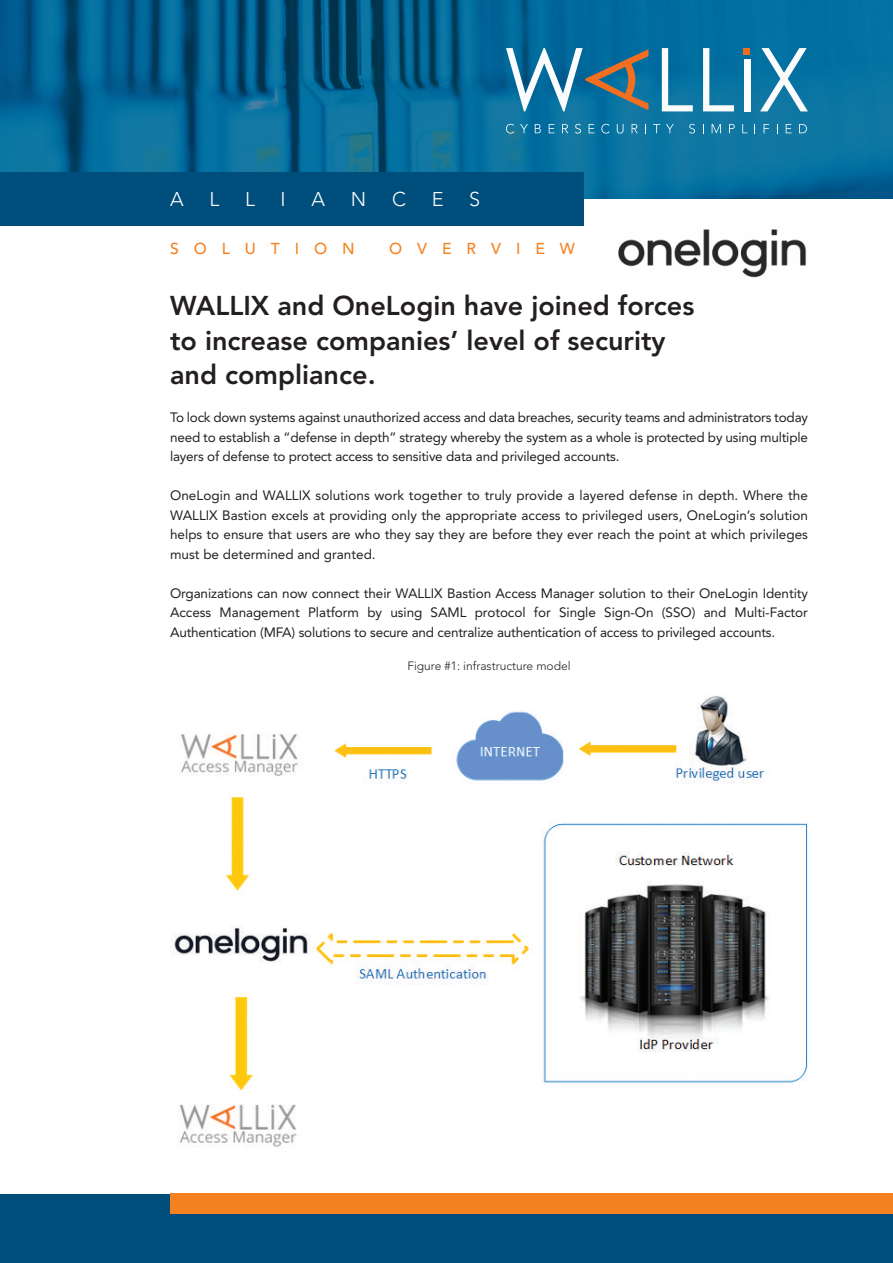
<style>
.page{position:relative;width:893px;height:1263px;background:#fff}
.page>*{position:absolute;margin:0;border:0;box-sizing:border-box;transform-origin:0 0}
.t1{font:800 27px/34.5px "Avenir";color:#231f20}
.t2{font:300 19.8px "Avenir";color:#fff}
.t3{font:500 15.75px "Avenir";letter-spacing:.95em;color:#f58220}
.t4{font:13.5px/19.5px "Avenir";letter-spacing:-.015em;color:#231f20;text-align:justify}
.t5{font:300 12px "Avenir";color:#231f20}
</style>
<div class="page">
<img style="left:0;top:0;width:893px;height:199px">
<div style="left:0;top:1099px;width:893px;height:164px;background:#004e7b"></div>
<div style="left:0;top:199px;width:893px;height:994px;background:#fff"></div>
<img style="left:618px;top:229px;width:189px;height:49px">
<div style="left:0;top:172px;width:584px;height:54px;background:#004e7b"></div>
<div style="left:170px;top:1193px;width:723px;height:21px;background:#f58220"></div>
<img style="left:171px;top:695px;width:637px;height:454px">
<svg style="left:506px;top:48px;width:142px;height:63px;background:#43819d"></svg>
<svg style="left:662px;top:48px;width:31px;height:63px"></svg>
<svg style="left:703px;top:48px;width:31px;height:63px"></svg>
<div style="left:744px;top:59px;width:6px;height:52px;background:#fcfcfc"></div>
<svg style="left:760px;top:48px;width:48px;height:63px"></svg>
<div style="left:744px;top:48px;width:6px;height:7px;background:#f16d21"></div>
<svg style="left:506px;top:124px;width:8px;height:10px"></svg>
<svg style="left:520px;top:124px;width:8px;height:9px"></svg>
<svg style="left:535px;top:124px;width:6px;height:9px"></svg>
<svg style="left:549px;top:124px;width:6px;height:9px"></svg>
<svg style="left:562px;top:124px;width:6px;height:9px"></svg>
<svg style="left:575px;top:124px;width:6px;height:10px"></svg>
<svg style="left:589px;top:124px;width:5px;height:9px"></svg>
<svg style="left:601px;top:124px;width:9px;height:10px"></svg>
<svg style="left:617px;top:124px;width:6px;height:10px"></svg>
<svg style="left:632px;top:124px;width:6px;height:9px"></svg>
<svg style="left:653px;top:124px;width:7px;height:9px"></svg>
<svg style="left:666px;top:124px;width:8px;height:9px"></svg>
<svg style="left:689px;top:124px;width:6px;height:10px"></svg>
<svg style="left:712px;top:124px;width:9px;height:9px"></svg>
<svg style="left:729px;top:124px;width:6px;height:9px"></svg>
<svg style="left:742px;top:124px;width:5px;height:9px"></svg>
<svg style="left:764px;top:124px;width:5px;height:9px"></svg>
<svg style="left:786px;top:124px;width:5px;height:9px"></svg>
<svg style="left:799px;top:124px;width:8px;height:9px"></svg>
<h2 class="t2" style="left:170px;top:187px;width:15px">A</h2>
<h2 class="t2" style="left:209px;top:187px;width:11px">L</h2>
<h2 class="t2" style="left:245px;top:187px;width:11px">L</h2>
<h2 class="t2" style="left:281px;top:187px;width:7px">I</h2>
<h2 class="t2" style="left:312px;top:187px;width:15px">A</h2>
<h2 class="t2" style="left:351px;top:187px;width:17px">N</h2>
<h2 class="t2" style="left:392px;top:187px;width:15px">C</h2>
<h2 class="t2" style="left:432px;top:187px;width:13px">E</h2>
<h2 class="t2" style="left:469px;top:187px;width:13px">S</h2>
<p class="t3" style="left:170px;top:235px;width:186px">SOLUTION</p>
<p class="t3" style="left:389px;top:235px;width:187px">OVERVIEW</p>
<h1 class="t1" style="left:170px;top:289px;width:526px">WALLIX and OneLogin have joined forces to increase companies’ level of security and compliance.</h1>
<p class="t4" style="left:170px;top:407px;width:639px">To lock down systems against unauthorized access and data breaches, security teams and administrators today need to establish a “defense in depth” strategy whereby the system as a whole is protected by using multiple layers of defense to protect access to sensitive data and privileged accounts.</p>
<p class="t4" style="left:170px;top:485px;width:639px">OneLogin and WALLIX solutions work together to truly provide a layered defense in depth. Where the WALLIX Bastion excels at providing only the appropriate access to privileged users, OneLogin’s solution helps to ensure that users are who they say they are before they ever reach the point at which privileges must be determined and granted.</p>
<p class="t4" style="left:170px;top:583px;width:639px">Organizations can now connect their WALLIX Bastion Access Manager solution to their OneLogin Identity Access Management Platform by using SAML protocol for Single Sign-On (SSO) and Multi-Factor Authentication (MFA) solutions to secure and centralize authentication of access to privileged accounts.</p>
<p class="t5" style="left:407px;top:658px;width:165px">Figure #1: infrastructure model</p>
</div>
